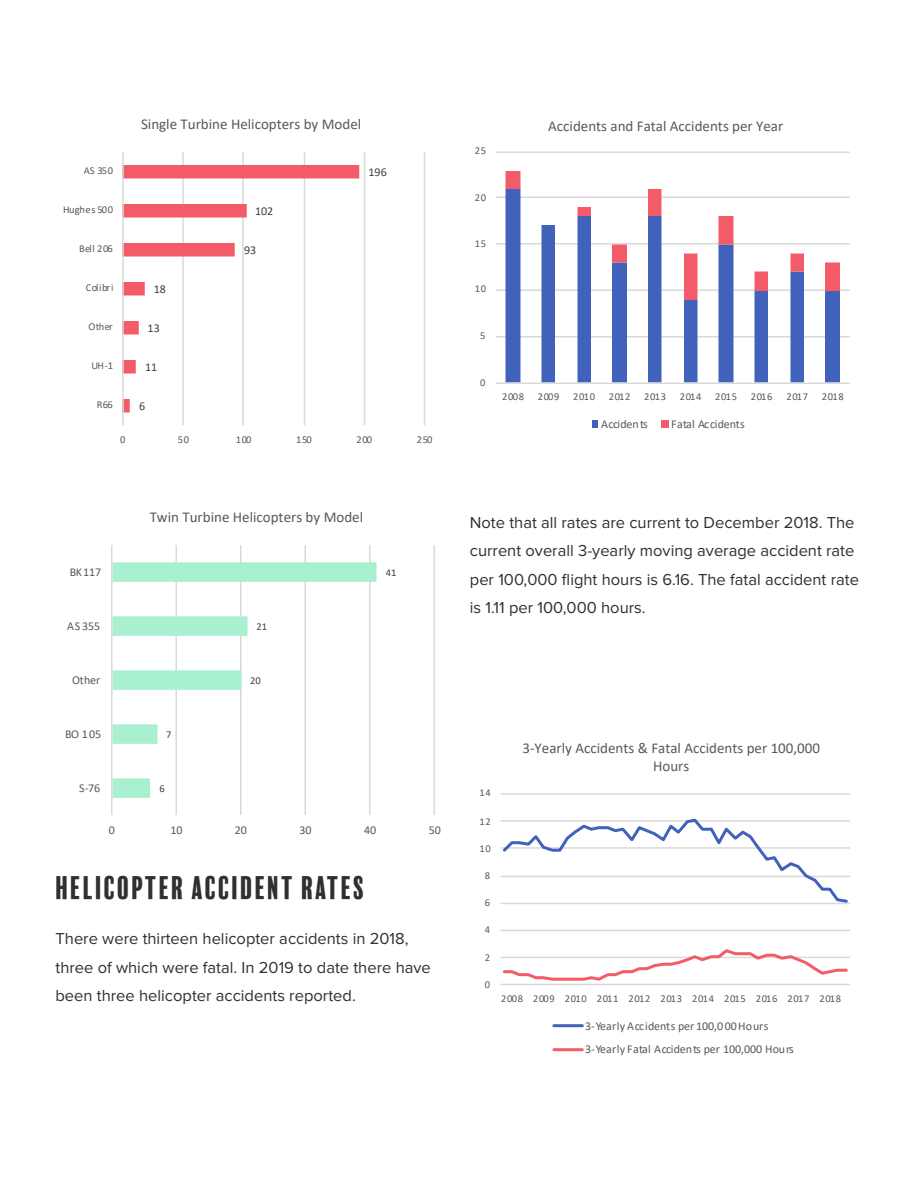
<style>
.page{position:relative;width:918px;height:1188px;background:#fff}
.page>*{position:absolute;margin:0;border:0;box-sizing:border-box;transform-origin:0 0}
.t1{font:30px "Balboa Plus Fill";letter-spacing:.02em;color:#312f30}
.t2{font:16.5px/28.5px "Proxima Nova";color:#312f30}
.t3{font:15px/18px "Calibri";color:#595959;text-align:center}
.t4{font:12px/22.5px "Calibri";letter-spacing:-.005em;color:#595959}
.t5{font:12px "Calibri";color:#404040}
.t6{font:10.5px "Calibri";letter-spacing:.065em;color:#595959}
.t7{font:10.5px "Calibri";letter-spacing:.045em;color:#595959}
.t8{font:10.5px "Calibri";color:#404040}
</style>
<div class="page">
<hr style="left:496px;top:336px;width:354px;height:2px;background:#d9d9d9">
<hr style="left:496px;top:290px;width:354px;height:1px;background:#d9d9d9">
<hr style="left:496px;top:243px;width:354px;height:1px;background:#d9d9d9">
<hr style="left:496px;top:196px;width:354px;height:2px;background:#d9d9d9">
<hr style="left:496px;top:152px;width:354px;height:1px;background:#d9d9d9">
<svg style="left:506px;top:300px;width:334px;height:82px"></svg>
<svg style="left:506px;top:171px;width:334px;height:129px"></svg>
<hr style="left:496px;top:382px;width:354px;height:2px;background:#d9d9d9">
<div style="left:592px;top:420px;width:6px;height:8px;background:#4062bb"></div>
<div style="left:662px;top:420px;width:7px;height:8px;background:#f45b69"></div>
<hr style="left:501px;top:957px;width:349px;height:1px;background:#d9d9d9">
<hr style="left:501px;top:930px;width:349px;height:1px;background:#d9d9d9">
<hr style="left:501px;top:793px;width:349px;height:2px;background:#d9d9d9">
<hr style="left:501px;top:984px;width:349px;height:1px;background:#d9d9d9">
<svg style="left:500px;top:818px;width:350px;height:86px"></svg>
<svg style="left:501px;top:949px;width:348px;height:32px"></svg>
<hr style="left:554px;top:1024px;width:28px;height:3px;background:#4062bb">
<hr style="left:554px;top:1048px;width:28px;height:3px;background:#f45b69">
<hr style="left:182px;top:152px;width:2px;height:273px;background:#d9d9d9">
<hr style="left:242px;top:152px;width:2px;height:273px;background:#d9d9d9">
<hr style="left:304px;top:152px;width:1px;height:273px;background:#d9d9d9">
<hr style="left:364px;top:152px;width:1px;height:273px;background:#d9d9d9">
<hr style="left:424px;top:152px;width:1px;height:273px;background:#d9d9d9">
<svg style="left:124px;top:165px;width:235px;height:247px"></svg>
<hr style="left:122px;top:152px;width:2px;height:273px;background:#d9d9d9">
<hr style="left:176px;top:545px;width:1px;height:270px;background:#d9d9d9">
<hr style="left:240px;top:545px;width:2px;height:270px;background:#d9d9d9">
<hr style="left:304px;top:545px;width:2px;height:270px;background:#d9d9d9">
<hr style="left:369px;top:545px;width:1px;height:270px;background:#d9d9d9">
<hr style="left:434px;top:545px;width:1px;height:270px;background:#d9d9d9">
<svg style="left:112px;top:562px;width:264px;height:236px"></svg>
<hr style="left:111px;top:545px;width:1px;height:270px;background:#d9d9d9">
<p class="t3" style="left:141px;top:115px;width:222px">Single Turbine Helicopters by Model</p>
<p class="t6" style="left:84px;top:163px;width:31px">AS 350</p>
<p class="t5" style="left:369px;top:163px;width:20px">196</p>
<p class="t7" style="left:63px;top:202px;width:52px">Hughes 500</p>
<p class="t5" style="left:255px;top:202px;width:20px">102</p>
<p class="t6" style="left:79px;top:241px;width:35px">Bell 206</p>
<p class="t5" style="left:244px;top:241px;width:14px">93</p>
<p class="t7" style="left:86px;top:280px;width:29px">Colibri</p>
<p class="t5" style="left:154px;top:280px;width:14px">18</p>
<p class="t6" style="left:88px;top:319px;width:26px">Other</p>
<p class="t5" style="left:148px;top:319px;width:14px">13</p>
<p class="t6" style="left:91px;top:358px;width:23px">UH-1</p>
<p class="t5" style="left:145px;top:358px;width:14px">11</p>
<p class="t6" style="left:97px;top:397px;width:17px">R66</p>
<p class="t5" style="left:139px;top:397px;width:8px">6</p>
<p class="t6" style="left:120px;top:432px;width:7px">0</p>
<p class="t6" style="left:178px;top:432px;width:13px">50</p>
<p class="t6" style="left:236px;top:432px;width:17px">100</p>
<p class="t6" style="left:296px;top:432px;width:17px">150</p>
<p class="t6" style="left:356px;top:432px;width:17px">200</p>
<p class="t6" style="left:417px;top:432px;width:17px">250</p>
<p class="t4" style="left:70px;top:560px;width:33px">BK117</p>
<p class="t3" style="left:150px;top:507px;width:215px">Twin Turbine Helicopters by Model</p>
<p class="t8" style="left:386px;top:565px;width:12px">41</p>
<p class="t4" style="left:67px;top:614px;width:35px">AS 355</p>
<p class="t8" style="left:257px;top:619px;width:12px">21</p>
<p class="t4" style="left:72px;top:668px;width:30px">Other</p>
<p class="t8" style="left:250px;top:673px;width:12px">20</p>
<p class="t4" style="left:65px;top:722px;width:38px">BO 1 05</p>
<p class="t8" style="left:166px;top:727px;width:7px">7</p>
<p class="t4" style="left:79px;top:776px;width:23px">S-76</p>
<p class="t8" style="left:160px;top:781px;width:7px">6</p>
<p class="t4" style="left:109px;top:818px;width:8px">0</p>
<p class="t4" style="left:170px;top:818px;width:14px">10</p>
<p class="t4" style="left:235px;top:818px;width:14px">20</p>
<p class="t4" style="left:300px;top:818px;width:14px">30</p>
<p class="t4" style="left:364px;top:818px;width:14px">40</p>
<p class="t4" style="left:429px;top:818px;width:14px">50</p>
<p class="t1" style="left:55px;top:871px;width:312px">HELICOPTER ACCIDENT RATES</p>
<p class="t2" style="left:56px;top:925px;width:377px">There were thirteen helicopter accidents in 2018, three of which were fatal. In 2019 to date there have been three helicopter accidents reported.</p>
<p class="t6" style="left:475px;top:144px;width:13px">25</p>
<p class="t6" style="left:475px;top:190px;width:13px">20</p>
<p class="t6" style="left:475px;top:237px;width:13px">15</p>
<p class="t6" style="left:475px;top:282px;width:13px">10</p>
<p class="t6" style="left:480px;top:328px;width:7px">5</p>
<p class="t6" style="left:480px;top:375px;width:7px">0</p>
<p class="t3" style="left:548px;top:116px;width:237px">Accidents and Fatal Accidents per Year</p>
<p class="t6" style="left:502px;top:390px;width:23px">2008</p>
<p class="t6" style="left:538px;top:390px;width:23px">2009</p>
<p class="t6" style="left:573px;top:390px;width:23px">2010</p>
<p class="t6" style="left:609px;top:390px;width:23px">2012</p>
<p class="t6" style="left:644px;top:390px;width:23px">2013</p>
<p class="t6" style="left:680px;top:390px;width:23px">2014</p>
<p class="t6" style="left:715px;top:390px;width:23px">2015</p>
<p class="t6" style="left:751px;top:390px;width:23px">2016</p>
<p class="t6" style="left:786px;top:390px;width:23px">2017</p>
<p class="t6" style="left:822px;top:390px;width:23px">2018</p>
<p class="t4" style="left:601px;top:412px;width:48px">Accidents</p>
<p class="t4" style="left:671px;top:412px;width:75px">Fatal Accidents</p>
<p class="t2" style="left:470px;top:509px;width:391px">Note that all rates are current to December 2018. The current overall 3-yearly moving average accident rate per 100,000 flight hours is 6.16. The fatal accident rate is 1.11 per 100,000 hours.</p>
<p class="t6" style="left:480px;top:785px;width:13px">14</p>
<p class="t6" style="left:480px;top:814px;width:13px">12</p>
<p class="t6" style="left:480px;top:841px;width:13px">10</p>
<p class="t6" style="left:485px;top:868px;width:7px">8</p>
<p class="t6" style="left:485px;top:895px;width:7px">6</p>
<p class="t6" style="left:485px;top:922px;width:7px">4</p>
<p class="t6" style="left:485px;top:950px;width:7px">2</p>
<p class="t6" style="left:485px;top:977px;width:7px">0</p>
<p class="t3" style="left:522px;top:738px;width:299px">3-Yearly Accidents &amp; Fatal Accidents per 100,000<br>Hours</p>
<p class="t6" style="left:501px;top:991px;width:341px">2008 2009 2010 2011 2012 2013 2014 2015 2016 2017 2018</p>
<p class="t4" style="left:585px;top:1015px;width:210px">3-Yearly Accidents per 100,0 00 Hours<br>3-Yearly Fatal Accidents per 100,000 Hours</p>
</div>
